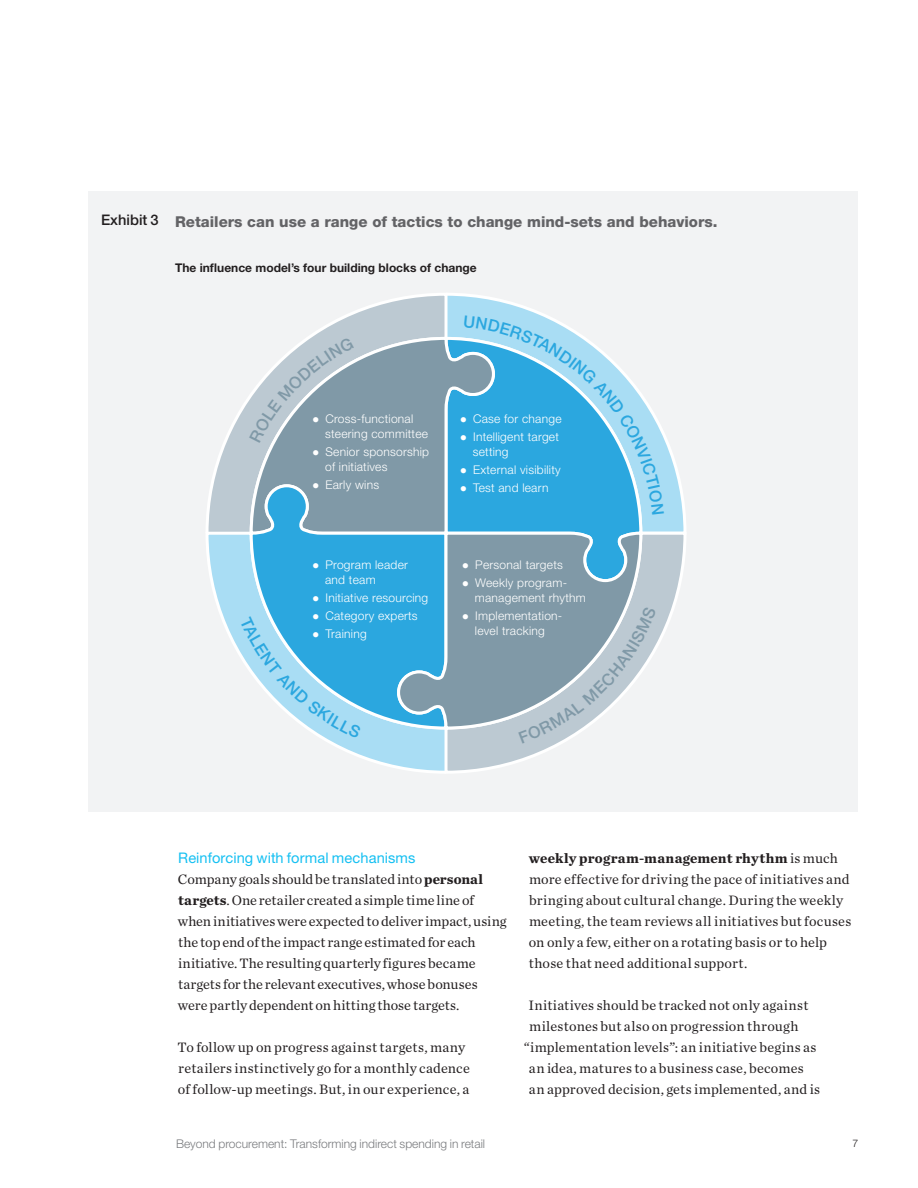
<style>
.page{position:relative;width:918px;height:1188px;background:#fff}
.page>*{position:absolute;margin:0;border:0;box-sizing:border-box;transform-origin:0 0}
.t1{font:800 15px "Helvetica Neue LT Std";color:#636366}
.Heading_-_Level_2{font:14.7px "Helvetica Neue LT Std";letter-spacing:.005em;color:#15c0f2}
.Exhibit_headers{font:500 14.7px "Helvetica Neue LT Std";color:#231f20}
.Body_Chronicle{font:14.25px/21px "Chronicle Text G1";letter-spacing:.01em;color:#231f20}
.t2{font:300 12px/15px "Helvetica Neue LT Std";letter-spacing:.02em;color:#fff}
.t3{font:300 12px "Helvetica Neue LT Std";color:#7a7c7f}
.t4{font:700 12px "Helvetica Neue LT Std";color:#231f20}
.t5{font:300 10.5px "Helvetica Neue LT Std";color:#231f20}
.s1{font-weight:700}
</style>
<div class="page">
<div style="left:89px;top:191px;width:769px;height:621px;background:#f2f3f4"></div>
<svg style="left:449px;top:293px;width:237px;height:237px"></svg>
<svg style="left:206px;top:293px;width:243px;height:237px"></svg>
<svg style="left:206px;top:530px;width:237px;height:243px"></svg>
<svg style="left:443px;top:530px;width:243px;height:244px"></svg>
<div style="left:496px;top:514px;width:148px;height:16px;background:#2ba7df"></div>
<svg style="left:248px;top:335px;width:248px;height:195px;background:#7fa3b6"></svg>
<svg style="left:248px;top:483px;width:201px;height:248px;background:#54aad1"></svg>
<svg style="left:396px;top:530px;width:248px;height:201px;background:#73a6be"></svg>
<svg style="left:518px;top:606px;width:139px;height:138px"></svg>
<svg style="left:240px;top:616px;width:122px;height:123px"></svg>
<svg style="left:464px;top:315px;width:200px;height:199px"></svg>
<svg style="left:249px;top:337px;width:105px;height:105px"></svg>
<h6 class="Exhibit_headers" style="left:101px;top:211px;width:59px">Exhibit 3</h6>
<p class="t1" style="left:175px;top:213px;width:544px">Retailers can use a range of tactics to change mind-sets and behaviors.</p>
<p class="t4" style="left:175px;top:260px;width:303px">The influence model’s four building blocks of change</p>
<p class="t2" style="left:325px;top:411px;width:104px;text-indent:-13px">● Cross-functional steering committee</p>
<p class="t2" style="left:325px;top:444px;width:106px;text-indent:-13px">● Senior sponsorship of initiatives</p>
<p class="t2" style="left:312px;top:477px;width:68px">● Early wins</p>
<p class="t2" style="left:325px;top:557px;width:84px;text-indent:-13px">● Program leader and team</p>
<p class="t2" style="left:312px;top:590px;width:117px">● Initiative resourcing</p>
<p class="t2" style="left:312px;top:608px;width:107px">● Category experts</p>
<p class="t2" style="left:312px;top:626px;width:56px">● Training</p>
<p class="t2" style="left:460px;top:411px;width:103px">● Case for change</p>
<p class="t2" style="left:473px;top:429px;width:88px;text-indent:-13px">● Intelligent target setting</p>
<p class="t2" style="left:460px;top:462px;width:102px">● External visibility</p>
<p class="t2" style="left:460px;top:480px;width:90px">● Test and learn</p>
<p class="t2" style="left:462px;top:557px;width:102px">● Personal targets</p>
<p class="t2" style="left:475px;top:575px;width:112px;text-indent:-13px">● Weekly program&shy;management rhythm</p>
<p class="t2" style="left:462px;top:608px;width:102px;text-align:center">● Implementation&shy;level tracking</p>
<h4 class="Heading_-_Level_2" style="left:178px;top:849px;width:239px">Reinforcing with formal mechanisms</h4>
<p class="Body_Chronicle" style="left:178px;top:868px;width:330px">Company goals should be translated into <span class="s1">personal targets</span>. One retailer created a simple time line of when initiatives were expected to deliver impact, using the top end of the impact range estimated for each initiative. The resulting quarterly figures became targets for the relevant executives, whose bonuses were partly dependent on hitting those targets.</p>
<p class="Body_Chronicle" style="left:178px;top:1036px;width:294px">To follow up on progress against targets, many retailers instinctively go for a monthly cadence of follow-up meetings. But, in our experience, a</p>
<p class="Body_Chronicle" style="left:529px;top:847px;width:324px"><span class="s1">weekly program-management rhythm</span> is much more effective for driving the pace of initiatives and bringing about cultural change. During the weekly meeting, the team reviews all initiatives but focuses on only a few, either on a rotating basis or to help those that need additional support.</p>
<p class="Body_Chronicle" style="left:528px;top:994px;width:282px">Initiatives should be tracked not only against</p>
<p class="Body_Chronicle" style="left:529px;top:1015px;width:271px">milestones but also on progression through</p>
<p class="Body_Chronicle" style="left:524px;top:1036px;width:294px">“implementation levels”: an initiative begins as</p>
<p class="Body_Chronicle" style="left:529px;top:1057px;width:276px">an idea, matures to a business case, becomes</p>
<p class="Body_Chronicle" style="left:529px;top:1078px;width:293px">an approved decision, gets implemented, and is</p>
<p class="t3" style="left:176px;top:1136px;width:311px">Beyond procurement: Transforming indirect spending in retail</p>
<p class="t5" style="left:853px;top:1137px;width:7px">7</p>
</div>
